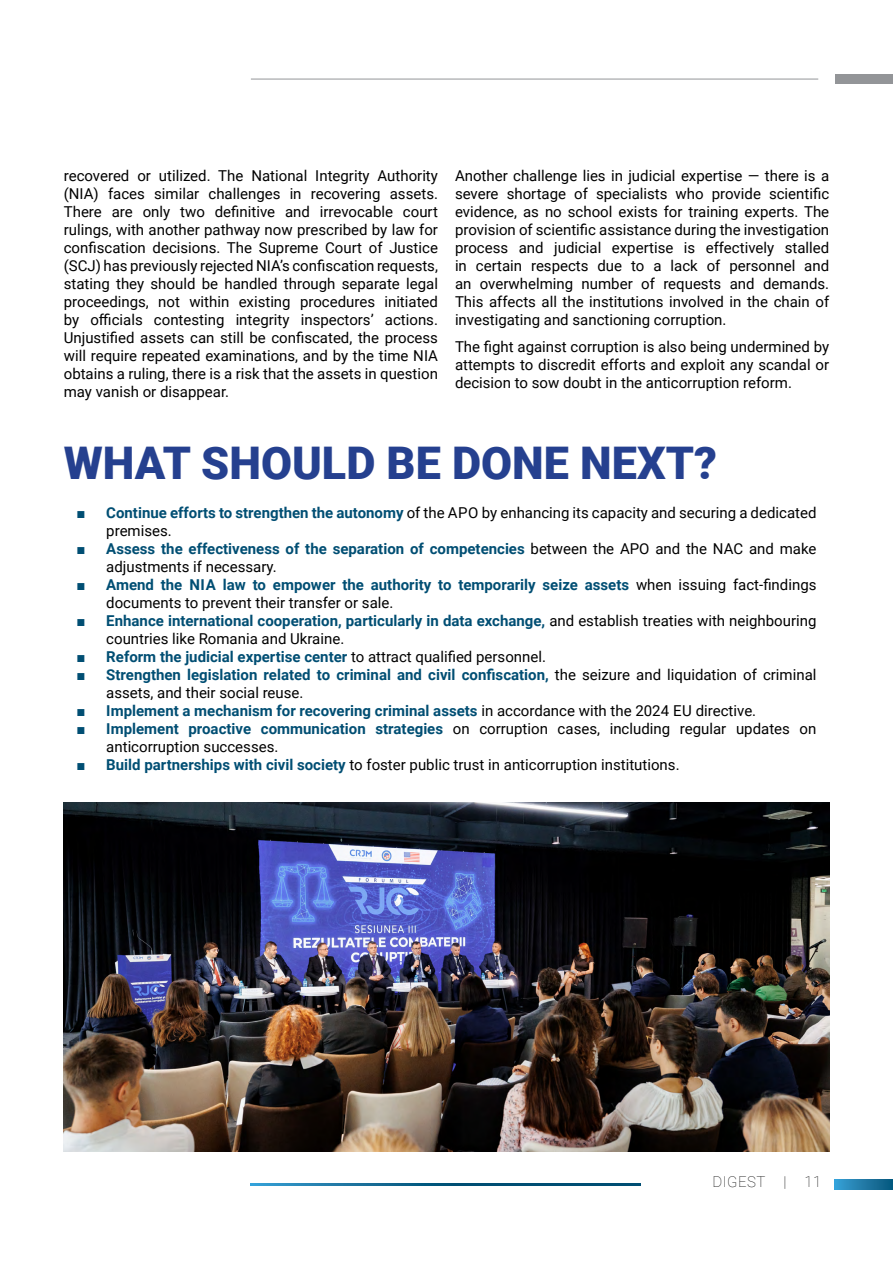
<style>
.page{position:relative;width:893px;height:1263px;background:#fff}
.page>*{position:absolute;margin:0;border:0;box-sizing:border-box;transform-origin:0 0}
.t1{font:900 45px "Roboto";color:#25408f}
.t2{font:15px/18px "Roboto";color:#000}
.t3{font:700 15px "Roboto";color:#004e73}
.t4{font:100 15px "Roboto";letter-spacing:.035em;color:#000}
.s1{font-family:"Arial";color:#004e73}
.s2{font-weight:700;color:#004e73}
.s3{font-family:"Arial";font-weight:400}
.s4{font-weight:400;color:#000}
</style>
<div class="page">
<div style="left:835px;top:74px;width:58px;height:10px;background:#939598"></div>
<svg style="left:251px;top:1184px;width:390px;height:1px"></svg>
<svg style="left:835px;top:1180px;width:58px;height:9px"></svg>
<hr style="left:251px;top:79px;width:567px;height:1px;background:#939598">
<img style="left:64px;top:802px;width:765px;height:349px">
<p class="t2" style="left:64px;top:166px;width:376px;text-align:justify">recovered or utilized. The National Integrity Authority (NIA) faces similar challenges in recovering assets.<br>There are only two definitive and irrevocable court rulings, with another pathway now prescribed by law for confiscation decisions. The Supreme Court of Justice (SCJ) has previously rejected NIA’s confiscation requests, stating they should be handled through separate legal proceedings, not within existing procedures initiated by officials contesting integrity inspectors’ actions.<br>Unjustified assets can still be confiscated, the process will require repeated examinations, and by the time NIA obtains a ruling, there is a risk that the assets in question may vanish or disappear.</p>
<p class="t2" style="left:455px;top:166px;width:376px;text-align:justify">Another challenge lies in judicial expertise — there is a severe shortage of specialists who provide scientific evidence, as no school exists for training experts. The provision of scientific assistance during the investigation process and judicial expertise is effectively stalled in certain respects due to a lack of personnel and an overwhelming number of requests and demands.<br>This affects all the institutions involved in the chain of investigating and sanctioning corruption.</p>
<p class="t2" style="left:455px;top:337px;width:376px;text-align:justify">The fight against corruption is also being undermined by attempts to discredit efforts and exploit any scandal or decision to sow doubt in the anticorruption reform.</p>
<h1 class="t1" style="left:64px;top:431px;width:655px">WHAT SHOULD BE DONE NEXT?</h1>
<p class="t2" style="left:106px;top:503px;width:712px;text-indent:-30px"><span class="s1">■</span> <span class="s2">Continue efforts to strengthen the autonomy</span> of the APO by enhancing its capacity and securing a dedicated premises.</p>
<p class="t2" style="left:106px;top:539px;width:712px;text-indent:-30px"><span class="s1">■</span> <span class="s2">Assess the effectiveness of the separation of competencies</span> between the APO and the NAC and make adjustments if necessary.</p>
<p class="t2" style="left:106px;top:575px;width:712px;text-indent:-30px"><span class="s1">■</span> <span class="s2">Amend the NIA law to empower the authority to temporarily seize assets</span> when issuing fact-findings documents to prevent their transfer or sale.</p>
<p class="t2" style="left:106px;top:611px;width:712px;text-indent:-30px"><span class="s1">■</span> <span class="s2">Enhance international cooperation, particularly in data exchange,</span> and establish treaties with neighbouring countries like Romania and Ukraine.</p>
<p class="t3" style="left:77px;top:646px;width:471px"><span class="s3">■</span> Reform the judicial expertise center <span class="s4">to attract qualified personnel.</span></p>
<p class="t2" style="left:106px;top:665px;width:712px;text-indent:-30px"><span class="s1">■</span> <span class="s2">Strengthen legislation related to criminal and civil confiscation,</span> the seizure and liquidation of criminal assets, and their social reuse.</p>
<p class="t3" style="left:77px;top:700px;width:681px"><span class="s3">■</span> Implement a mechanism for recovering criminal assets <span class="s4">in accordance with the 2024 EU directive.</span></p>
<p class="t2" style="left:106px;top:719px;width:712px;text-indent:-30px"><span class="s1">■</span> <span class="s2">Implement proactive communication strategies</span> on corruption cases, including regular updates on anticorruption successes.</p>
<p class="t2" style="left:77px;top:755px;width:605px"><span class="s1">■</span> <span class="s2">Build partnerships with civil society</span> to foster public trust in anticorruption institutions.</p>
<p class="t4" style="left:712px;top:1171px;width:111px">DIGEST | 11</p>
</div>
